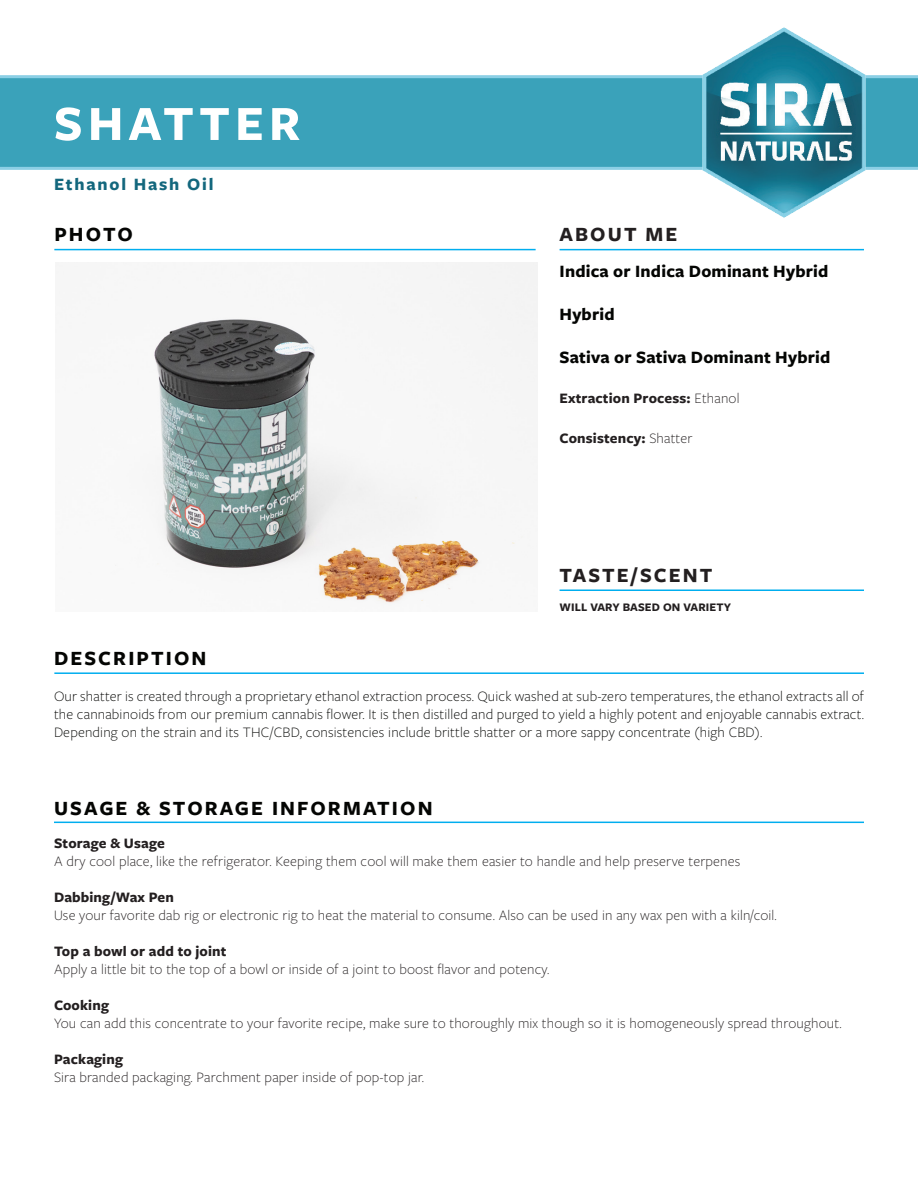
<style>
.page{position:relative;width:918px;height:1188px;background:#fff}
.page>*{position:absolute;margin:0;border:0;box-sizing:border-box;transform-origin:0 0}
.t1{font:700 51px "Freight Sans Pro";letter-spacing:.1em;color:#fff}
.t2{font:700 21px "Freight Sans Pro";letter-spacing:.1em;color:#040503}
.t3{font:700 21px "Freight Sans Pro";letter-spacing:.1em;color:#231f20}
.t4{font:700 18px "Freight Sans Pro";letter-spacing:.01em;color:#040503}
.t5{font:700 18px "Freight Sans Pro";letter-spacing:.1em;color:#13677d}
.t6{font:300 15px "Freight Sans Pro";letter-spacing:.01em;color:#231f20}
.t7{font:300 15px/18px "Freight Sans Pro";letter-spacing:.01em;color:#040503;text-align:justify}
.t8{font:700 15px "Freight Sans Pro";letter-spacing:.01em;color:#231f20}
.t9{font:700 12px "Freight Sans Pro";letter-spacing:.01em;color:#231f20}
.s1{font-weight:300}
</style>
<div class="page">
<hr style="left:54px;top:249px;width:482px;height:1px;background:#00aeef">
<hr style="left:560px;top:249px;width:304px;height:1px;background:#00aeef">
<hr style="left:54px;top:672px;width:810px;height:2px;background:#00aeef">
<hr style="left:560px;top:590px;width:304px;height:1px;background:#00aeef">
<hr style="left:54px;top:822px;width:810px;height:1px;background:#00aeef">
<svg style="left:0;top:75px;width:918px;height:95px;background:#3fa5bc"></svg>
<img style="left:680px;top:27px;width:208px;height:191px">
<img style="left:115px;top:262px;width:422px;height:341px">
<p class="t1" style="left:54px;top:88px;width:248px">SHATTER</p>
<p class="t5" style="left:54px;top:172px;width:161px">Ethanol Hash Oil</p>
<p class="t2" style="left:54px;top:220px;width:80px">PHOTO</p>
<p class="t3" style="left:560px;top:220px;width:119px">ABOUT ME</p>
<p class="t4" style="left:560px;top:259px;width:270px">Indica or Indica Dominant Hybrid</p>
<p class="t4" style="left:560px;top:302px;width:57px">Hybrid</p>
<p class="t4" style="left:560px;top:345px;width:272px">Sativa or Sativa Dominant Hybrid</p>
<p class="t8" style="left:560px;top:388px;width:181px">Extraction Process: <span class="s1">Ethanol</span></p>
<p class="t8" style="left:560px;top:427px;width:134px">Consistency: <span class="s1">Shatter</span></p>
<p class="t3" style="left:560px;top:561px;width:154px">TASTE/SCENT</p>
<p class="t9" style="left:560px;top:599px;width:173px">WILL VARY BASED ON VARIETY</p>
<p class="t2" style="left:54px;top:643px;width:154px">DESCRIPTION</p>
<p class="t7" style="left:54px;top:686px;width:812px">Our shatter is created through a proprietary ethanol extraction process. Quick washed at sub-zero temperatures, the ethanol extracts all of the cannabinoids from our premium cannabis flower. It is then distilled and purged to yield a highly potent and enjoyable cannabis extract.<br>Depending on the strain and its THC/CBD, consistencies include brittle shatter or a more sappy concentrate (high CBD).</p>
<p class="t2" style="left:54px;top:794px;width:380px">USAGE &amp; STORAGE INFORMATION</p>
<p class="t8" style="left:54px;top:832px;width:112px">Storage &amp; Usage</p>
<p class="t6" style="left:54px;top:851px;width:688px">A dry cool place, like the refrigerator. Keeping them cool will make them easier to handle and help preserve terpenes</p>
<p class="t8" style="left:54px;top:886px;width:122px">Dabbing/Wax Pen</p>
<p class="t6" style="left:54px;top:905px;width:724px">Use your favorite dab rig or electronic rig to heat the material to consume. Also can be used in any wax pen with a kiln/coil.</p>
<p class="t8" style="left:54px;top:940px;width:174px">Top a bowl or add to joint</p>
<p class="t6" style="left:54px;top:959px;width:497px">Apply a little bit to the top of a bowl or inside of a joint to boost flavor and potency.</p>
<p class="t8" style="left:54px;top:994px;width:56px">Cooking</p>
<p class="t6" style="left:54px;top:1013px;width:789px">You can add this concentrate to your favorite recipe, make sure to thoroughly mix though so it is homogeneously spread throughout.</p>
<p class="t8" style="left:54px;top:1048px;width:70px">Packaging</p>
<p class="t6" style="left:54px;top:1067px;width:372px">Sira branded packaging. Parchment paper inside of pop-top jar.</p>
</div>
